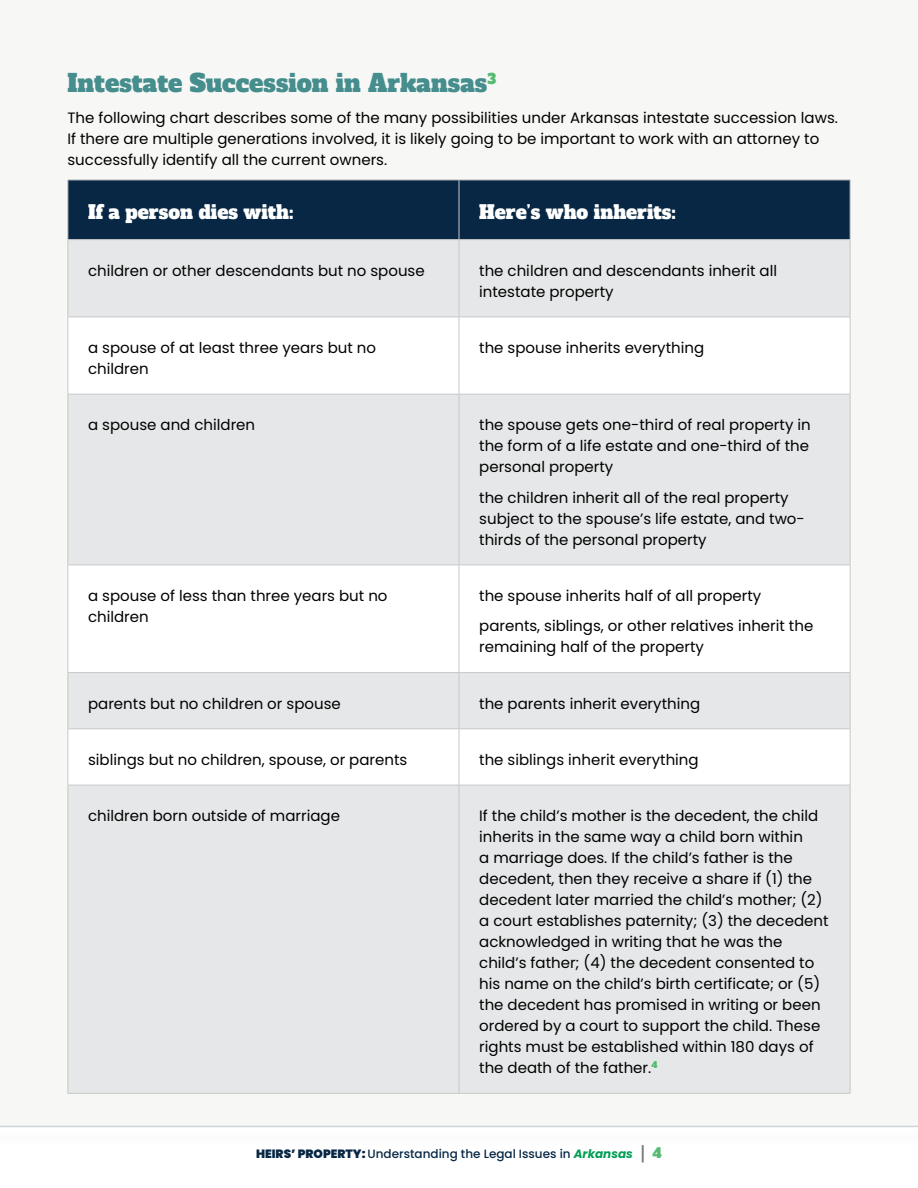
<style>
.page{position:relative;width:918px;height:1188px;background:#f7f8f6}
.page>*{position:absolute;margin:0;border:0;box-sizing:border-box;transform-origin:0 0}
.t1{font:24px "Alfa Slab One";color:#468d8d}
.t2{font:18.6px "Alfa Slab One";color:#fff}
.t3{font:15px/21px "Poppins";color:#000}
.t4{font:500 12px "Poppins";color:#072744}
.s1{font-weight:900}
.s2{font-weight:700;font-style:italic;color:#009f55}
.s3{font-family:"Alfa Slab One";font-weight:400;font-size:13.5px;color:#767576}
.s4{font-family:"Alfa Slab One";font-weight:400;font-size:13.5px;color:#54bb70}
</style>
<div class="page">
<div style="left:68px;top:181px;width:782px;height:58px;background:#072744"></div>
<div style="left:68px;top:240px;width:782px;height:853px;background:#e6e7e8"></div>
<svg style="left:68px;top:318px;width:782px;height:467px;fill:#fff"></svg>
<hr style="left:68px;top:180px;width:391px;height:1px;background:#c7c8ca">
<hr style="left:67px;top:180px;width:1px;height:59px;background:#c7c8ca">
<hr style="left:459px;top:180px;width:391px;height:1px;background:#c7c8ca">
<hr style="left:459px;top:180px;width:1px;height:59px;background:#c7c8ca">
<hr style="left:850px;top:180px;width:1px;height:59px;background:#c7c8ca">
<hr style="left:68px;top:239px;width:391px;height:1px;background:#c7c8ca">
<hr style="left:67px;top:240px;width:1px;height:77px;background:#c7c8ca">
<hr style="left:459px;top:239px;width:391px;height:1px;background:#c7c8ca">
<hr style="left:459px;top:240px;width:1px;height:77px;background:#c7c8ca">
<hr style="left:850px;top:240px;width:1px;height:77px;background:#c7c8ca">
<hr style="left:68px;top:317px;width:391px;height:1px;background:#c7c8ca">
<hr style="left:67px;top:317px;width:1px;height:77px;background:#c7c8ca">
<hr style="left:459px;top:317px;width:391px;height:1px;background:#c7c8ca">
<hr style="left:459px;top:317px;width:1px;height:77px;background:#c7c8ca">
<hr style="left:850px;top:317px;width:1px;height:77px;background:#c7c8ca">
<hr style="left:68px;top:394px;width:391px;height:1px;background:#c7c8ca">
<hr style="left:67px;top:395px;width:1px;height:170px;background:#c7c8ca">
<hr style="left:459px;top:394px;width:391px;height:1px;background:#c7c8ca">
<hr style="left:459px;top:395px;width:1px;height:170px;background:#c7c8ca">
<hr style="left:850px;top:395px;width:1px;height:170px;background:#c7c8ca">
<hr style="left:68px;top:565px;width:391px;height:1px;background:#c7c8ca">
<hr style="left:67px;top:565px;width:1px;height:107px;background:#c7c8ca">
<hr style="left:459px;top:565px;width:391px;height:1px;background:#c7c8ca">
<hr style="left:459px;top:565px;width:1px;height:107px;background:#c7c8ca">
<hr style="left:850px;top:565px;width:1px;height:107px;background:#c7c8ca">
<hr style="left:68px;top:672px;width:391px;height:1px;background:#c7c8ca">
<hr style="left:67px;top:673px;width:1px;height:55px;background:#c7c8ca">
<hr style="left:459px;top:672px;width:391px;height:1px;background:#c7c8ca">
<hr style="left:459px;top:673px;width:1px;height:55px;background:#c7c8ca">
<hr style="left:850px;top:673px;width:1px;height:55px;background:#c7c8ca">
<hr style="left:68px;top:728px;width:391px;height:1px;background:#c7c8ca">
<hr style="left:67px;top:729px;width:1px;height:56px;background:#c7c8ca">
<hr style="left:459px;top:728px;width:391px;height:1px;background:#c7c8ca">
<hr style="left:459px;top:729px;width:1px;height:56px;background:#c7c8ca">
<hr style="left:850px;top:729px;width:1px;height:56px;background:#c7c8ca">
<hr style="left:68px;top:785px;width:391px;height:1px;background:#c7c8ca">
<hr style="left:67px;top:785px;width:1px;height:308px;background:#c7c8ca">
<hr style="left:459px;top:785px;width:391px;height:1px;background:#c7c8ca">
<hr style="left:459px;top:785px;width:1px;height:308px;background:#c7c8ca">
<hr style="left:850px;top:785px;width:1px;height:308px;background:#c7c8ca">
<hr style="left:68px;top:1093px;width:391px;height:1px;background:#c7c8ca">
<hr style="left:459px;top:1093px;width:391px;height:1px;background:#c7c8ca">
<div style="left:0;top:1126px;width:918px;height:62px;background:#fff"></div>
<hr style="left:0;top:1126px;width:918px;height:1px;background:#cbd7d8">
<h1 class="t1" style="left:68px;top:63px;width:430px">Intestate Succession in Arkansas<sup>3</sup></h1>
<p class="t3" style="left:68px;top:107px;width:772px">The following chart describes some of the many possibilities under Arkansas intestate succession laws.<br>If there are multiple generations involved, it is likely going to be important to work with an attorney to successfully identify all the current owners.</p>
<p class="t2" style="left:88px;top:196px;width:207px">If a person dies with:</p>
<p class="t2" style="left:479px;top:196px;width:198px">Here’s who inherits:</p>
<p class="t3" style="left:88px;top:260px;width:338px">children or other descendants but no spouse</p>
<p class="t3" style="left:479px;top:260px;width:299px">the children and descendants inherit all intestate property</p>
<p class="t3" style="left:88px;top:337px;width:290px">a spouse of at least three years but no children</p>
<p class="t3" style="left:479px;top:337px;width:226px">the spouse inherits everything</p>
<p class="t3" style="left:88px;top:414px;width:169px">a spouse and children</p>
<p class="t3" style="left:479px;top:414px;width:333px;text-align:justify">the spouse gets one-third of real property in the form of a life estate and one-third of the personal property</p>
<p class="t3" style="left:479px;top:487px;width:327px">the children inherit all of the real property subject to the spouse’s life estate, and two&shy;thirds of the personal property</p>
<p class="t3" style="left:88px;top:585px;width:301px">a spouse of less than three years but no children</p>
<p class="t3" style="left:479px;top:580px;width:336px;line-height:30.5px">the spouse inherits half of all property parents, siblings, or other relatives inherit the</p>
<p class="t3" style="left:479px;top:637px;width:226px">remaining half of the property</p>
<p class="t3" style="left:88px;top:693px;width:254px">parents but no children or spouse</p>
<p class="t3" style="left:479px;top:693px;width:222px">the parents inherit everything</p>
<p class="t3" style="left:88px;top:749px;width:321px">siblings but no children, spouse, or parents</p>
<p class="t3" style="left:479px;top:749px;width:221px">the siblings inherit everything</p>
<p class="t3" style="left:88px;top:805px;width:253px">children born outside of marriage</p>
<p class="t3" style="left:479px;top:805px;width:351px">If the child’s mother is the decedent, the child inherits in the same way a child born within<br>a marriage does. If the child’s father is the decedent, then they receive a share if (1) the decedent later married the child’s mother; (2) a court establishes paternity; (3) the decedent acknowledged in writing that he was the child’s father; (4) the decedent consented to his name on the child’s birth certificate; or (5) the decedent has promised in writing or been ordered by a court to support the child. These rights must be established within 180 days of the death of the father.<sup>4</sup></p>
<p class="t4" style="left:256px;top:1147px;width:407px"><span class="s1">HEIRS’ PROPERTY:</span> Understanding the Legal Issues in <span class="s2">Arkansas</span> <span class="s3">|</span> <span class="s4">4</span></p>
</div>
